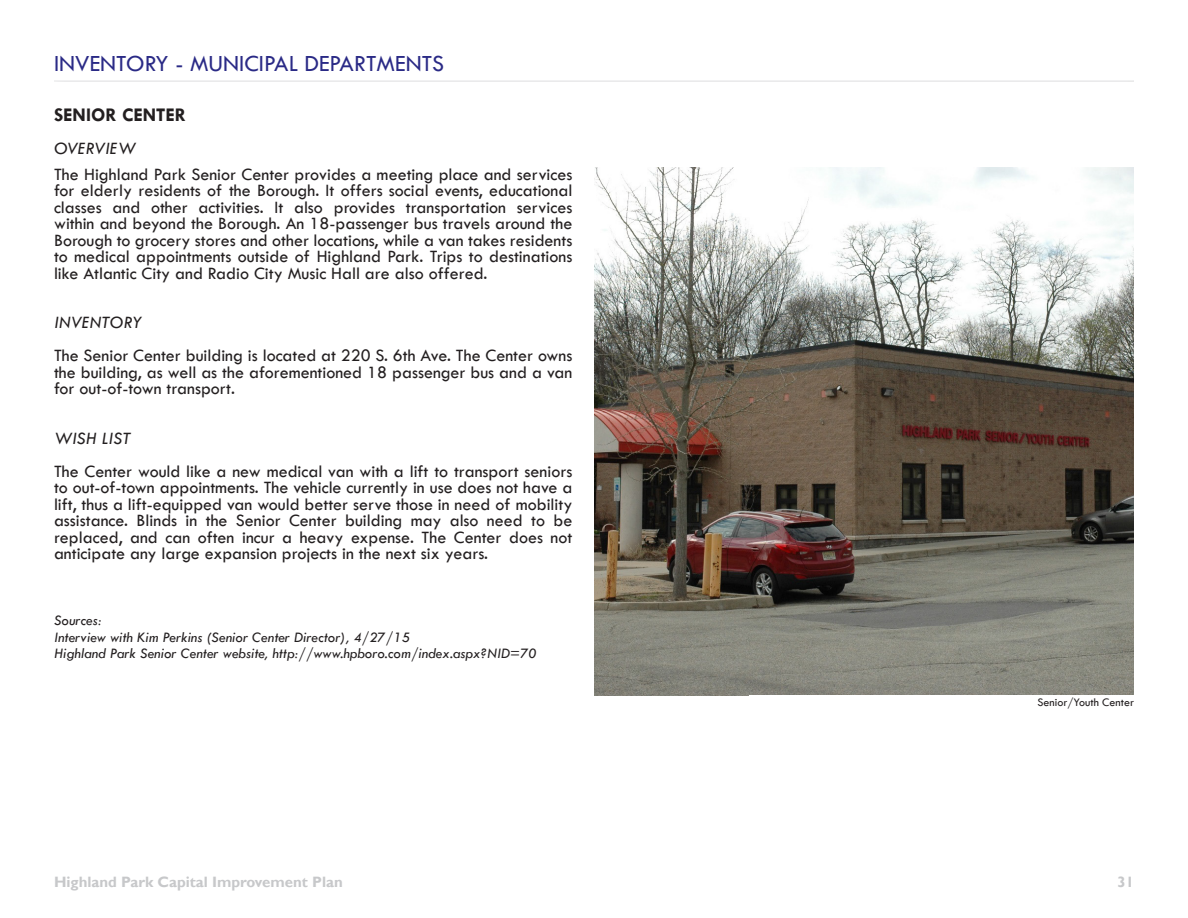
<style>
.page{position:relative;width:1188px;height:918px;background:#fff}
.page>*{position:absolute;margin:0;border:0;box-sizing:border-box;transform-origin:0 0}
.t1{font:24px "Tw Cen";color:#2a2a86}
.t2{font:700 19.5px "Tw Cen";color:#231f20}
.t3{font:18px/16.5px "Tw Cen";color:#231f20;text-align:justify}
.t4{font:italic 18px "Tw Cen";color:#231f20}
.t5{font:italic 15px "Tw Cen";color:#231f20}
.t6{font:700 15px "Gill Sans";color:#c7c8ca}
.t7{font:12px "Tw Cen";color:#231f20}
</style>
<div class="page">
<hr style="left:54px;top:80px;width:1082px;height:4px;background:#231f20;opacity:.75">
<img style="left:594px;top:168px;width:540px;height:527px">
<p class="t1" style="left:54px;top:49px;width:392px">INVENTORY - MUNICIPAL DEPARTMENTS</p>
<p class="t2" style="left:54px;top:104px;width:134px">SENIOR CENTER</p>
<p class="t4" style="left:54px;top:138px;width:83px">OVERVIEW</p>
<p class="t3" style="left:54px;top:166px;width:520px">The Highland Park Senior Center provides a meeting place and services for elderly residents of the Borough. It offers social events, educational classes and other activities. It also provides transportation services within and beyond the Borough. An 18-passenger bus travels around the Borough to grocery stores and other locations, while a van takes residents to medical appointments outside of Highland Park. Trips to destinations like Atlantic City and Radio City Music Hall are also offered.</p>
<p class="t4" style="left:54px;top:312px;width:89px">INVENTORY</p>
<p class="t3" style="left:54px;top:347px;width:520px">The Senior Center building is located at 220 S. 6th Ave. The Center owns the building, as well as the aforementioned 18 passenger bus and a van for out-of-town transport.</p>
<p class="t4" style="left:54px;top:427px;width:78px">WISH LIST</p>
<p class="t3" style="left:54px;top:463px;width:520px">The Center would like a new medical van with a lift to transport seniors to out-of-town appointments. The vehicle currently in use does not have a lift, thus a lift-equipped van would better serve those in need of mobility assistance. Blinds in the Senior Center building may also need to be replaced, and can often incur a heavy expense. The Center does not anticipate any large expansion projects in the next six years.</p>
<p class="t5" style="left:54px;top:612px;width:49px">Sources:</p>
<p class="t5" style="left:54px;top:628px;width:357px">Interview with Kim Perkins (Senior Center Director), 4/27/15</p>
<p class="t5" style="left:54px;top:645px;width:484px">Highland Park Senior Center website, http://www.hpboro.com/index.aspx?NID=70</p>
<p class="t6" style="left:54px;top:872px;width:290px">Highland Park Capital Improvement Plan</p>
<p class="t7" style="left:1038px;top:695px;width:98px">Senior/Youth Center</p>
<p class="t6" style="left:1117px;top:872px;width:18px">31</p>
</div>
